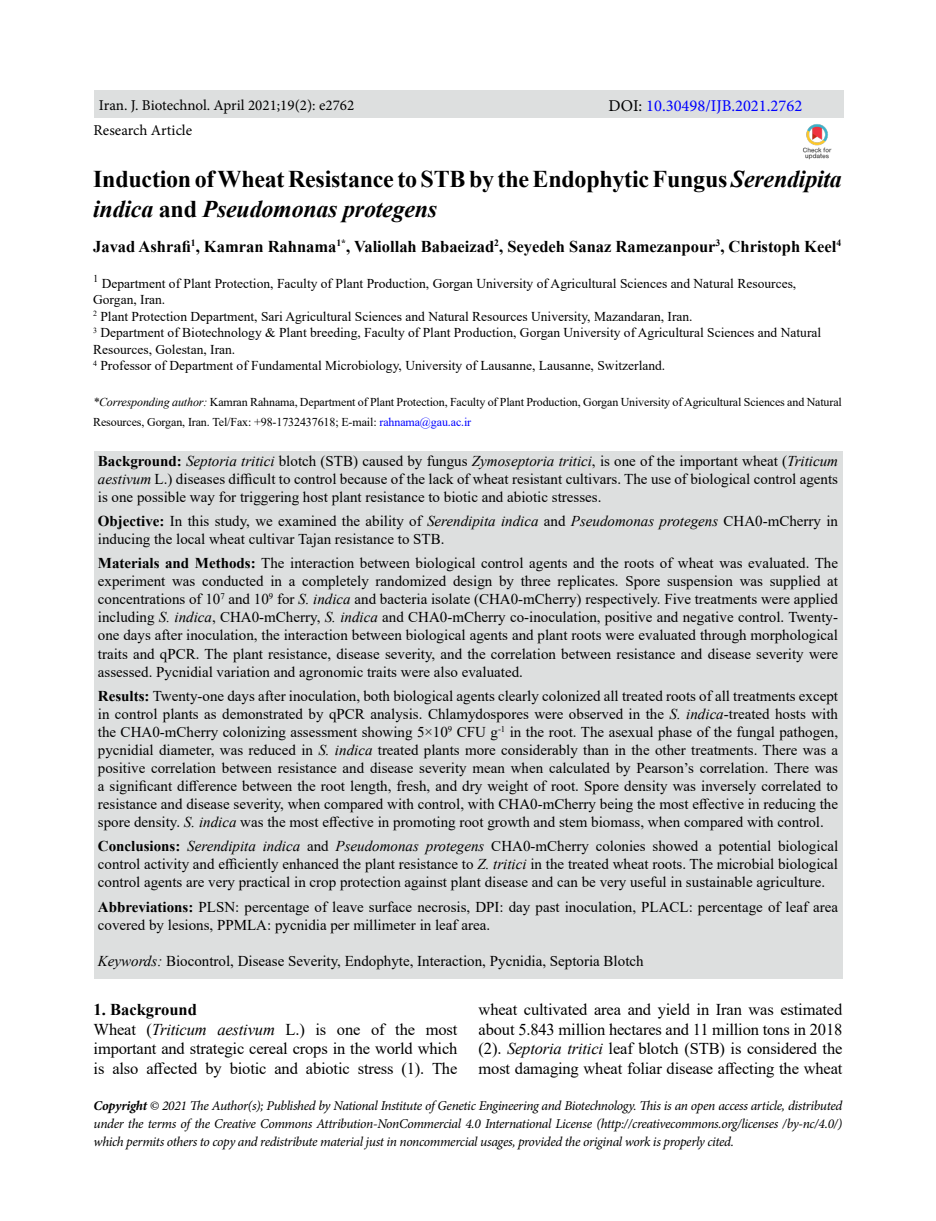
<style>
.page{position:relative;width:936px;height:1221px;background:#fff}
.page>*{position:absolute;margin:0;border:0;box-sizing:border-box;transform-origin:0 0}
.t1{font:700 24px/30px "Times New Roman";letter-spacing:-.01em;color:#000}
.t2{font:16.5px/19.5px "Times New Roman";letter-spacing:-.01em;color:#000}
.t3{font:700 16.5px "Times New Roman";color:#000}
.t4{font:16.5px "Minion Pro";color:#00f}
.t5{font:15px/18px "Times New Roman";color:#000;text-align:justify}
.t6{font:15px "Minion Pro";color:#000}
.t7{font:13.5px/16.5px "Times New Roman";color:#000}
.t8{font:italic 13.5px/18px "Minion Pro";letter-spacing:-.03em;color:#000;text-align:justify}
.t9{font:12px/19.5px "Times New Roman";letter-spacing:-.01em;color:#000}
.s1{color:#000}
.s2{font-style:italic}
.s3{color:#00f}
.s4{font-weight:700}
</style>
<div class="page">
<div style="left:94px;top:451px;width:748px;height:527px;background:#dddfdf"></div>
<div style="left:94px;top:90px;width:749px;height:28px;background:#dddfdf"></div>
<img style="left:802px;top:124px;width:29px;height:36px">
<p class="t6" style="left:99px;top:95px;width:257px">Iran. J. Biotechnol. April 2021;19(2): e2762</p>
<p class="t4" style="left:608px;top:94px;width:195px"><span class="s1">DOI:</span> 10.30498/IJB.2021.2762</p>
<p class="t6" style="left:94px;top:120px;width:100px">Research Article</p>
<h1 class="t1" style="left:93px;top:163px;width:750px">Induction of Wheat Resistance to STB by the Endophytic Fungus <span class="s2">Serendipita indica</span> and <span class="s2">Pseudomonas protegens</span></h1>
<p class="t3" style="left:93px;top:234px;width:749px">Javad Ashrafi<sup>1</sup>, Kamran Rahnama<sup>1*</sup>, Valiollah Babaeizad<sup>2</sup>, Seyedeh Sanaz Ramezanpour<sup>3</sup>, Christoph Keel<sup>4</sup></p>
<p class="t7" style="left:93px;top:274px;width:729px"><sup>1</sup> Department of Plant Protection, Faculty of Plant Production, Gorgan University of Agricultural Sciences and Natural Resources, Gorgan, Iran.<br><sup>2</sup> Plant Protection Department, Sari Agricultural Sciences and Natural Resources University, Mazandaran, Iran.<br><sup>3</sup> Department of Biotechnology &amp; Plant breeding, Faculty of Plant Production, Gorgan University of Agricultural Sciences and Natural Resources, Golestan, Iran.<br><sup>4</sup> Professor of Department of Fundamental Microbiology, University of Lausanne, Lausanne, Switzerland.</p>
<p class="t9" style="left:93px;top:392px;width:750px"><span class="s2">*Corresponding author:</span> Kamran Rahnama, Department of Plant Protection, Faculty of Plant Production, Gorgan University of Agricultural Sciences and Natural<br>Resources, Gorgan, Iran. Tel/Fax: +98-1732437618; E-mail: <span class="s3">rahnama@gau.ac.ir</span></p>
<p class="t5" style="left:98px;top:451px;width:741px"><span class="s4">Background:</span> <span class="s2">Septoria tritici</span> blotch (STB) caused by fungus <span class="s2">Zymoseptoria tritici</span>, is one of the important wheat (<span class="s2">Triticum aestivum</span> L.) diseases difficult to control because of the lack of wheat resistant cultivars. The use of biological control agents is one possible way for triggering host plant resistance to biotic and abiotic stresses.</p>
<p class="t5" style="left:98px;top:511px;width:741px"><span class="s4">Objective:</span> In this study, we examined the ability of <span class="s2">Serendipita indica</span> and <span class="s2">Pseudomonas protegens</span> CHA0-mCherry in inducing the local wheat cultivar Tajan resistance to STB.</p>
<p class="t5" style="left:98px;top:554px;width:741px"><span class="s4">Materials and Methods:</span> The interaction between biological control agents and the roots of wheat was evaluated. The experiment was conducted in a completely randomized design by three replicates. Spore suspension was supplied at concentrations of 10<sup>7</sup> and 10<sup>9</sup> for <span class="s2">S. indica</span> and bacteria isolate (CHA0-mCherry) respectively. Five treatments were applied including <span class="s2">S. indica</span>, CHA0-mCherry, <span class="s2">S. indica</span> and CHA0-mCherry co-inoculation, positive and negative control. Twenty&shy;one days after inoculation, the interaction between biological agents and plant roots were evaluated through morphological traits and qPCR. The plant resistance, disease severity, and the correlation between resistance and disease severity were assessed. Pycnidial variation and agronomic traits were also evaluated.</p>
<p class="t5" style="left:98px;top:686px;width:741px"><span class="s4">Results:</span> Twenty-one days after inoculation, both biological agents clearly colonized all treated roots of all treatments except in control plants as demonstrated by qPCR analysis. Chlamydospores were observed in the <span class="s2">S. indica</span>-treated hosts with the CHA0-mCherry colonizing assessment showing 5×10<sup>9</sup> CFU g<sup>-1</sup> in the root. The asexual phase of the fungal pathogen, pycnidial diameter, was reduced in <span class="s2">S. indica</span> treated plants more considerably than in the other treatments. There was a positive correlation between resistance and disease severity mean when calculated by Pearson’s correlation. There was a significant difference between the root length, fresh, and dry weight of root. Spore density was inversely correlated to resistance and disease severity, when compared with control, with CHA0-mCherry being the most effective in reducing the spore density. <span class="s2">S. indica</span> was the most effective in promoting root growth and stem biomass, when compared with control.</p>
<p class="t5" style="left:98px;top:836px;width:741px"><span class="s4">Conclusions:</span> <span class="s2">Serendipita indica</span> and <span class="s2">Pseudomonas protegens</span> CHA0-mCherry colonies showed a potential biological control activity and efficiently enhanced the plant resistance to <span class="s2">Z. tritici</span> in the treated wheat roots. The microbial biological control agents are very practical in crop protection against plant disease and can be very useful in sustainable agriculture.</p>
<p class="t5" style="left:98px;top:897px;width:741px"><span class="s4">Abbreviations:</span> PLSN: percentage of leave surface necrosis, DPI: day past inoculation, PLACL: percentage of leaf area covered by lesions, PPMLA: pycnidia per millimeter in leaf area.</p>
<p class="t5" style="left:98px;top:951px;width:547px"><span class="s2">Keywords:</span> Biocontrol, Disease Severity, Endophyte, Interaction, Pycnidia, Septoria Blotch</p>
<p class="t2" style="left:94px;top:999px;width:365px"><span class="s4">1. Background<br></span>Wheat (<span class="s2">Triticum aestivum</span> L.) is one of the most important and strategic cereal crops in the world which is also affected by biotic and abiotic stress (1). The</p>
<p class="t2" style="left:478px;top:999px;width:365px;text-align:justify">wheat cultivated area and yield in Iran was estimated about 5.843 million hectares and 11 million tons in 2018 (2). <span class="s2">Septoria tritici</span> leaf blotch (STB) is considered the most damaging wheat foliar disease affecting the wheat</p>
<p class="t8" style="left:94px;top:1096px;width:750px"><span class="s4">Copyright</span> © 2021 The Author(s); Published by National Institute of Genetic Engineering and Biotechnology. This is an open access article, distributed under the terms of the Creative Commons Attribution-NonCommercial 4.0 International License (http://creativecommons.org/licenses /by-nc/4.0/) which permits others to copy and redistribute material just in noncommercial usages, provided the original work is properly cited.</p>
</div>
